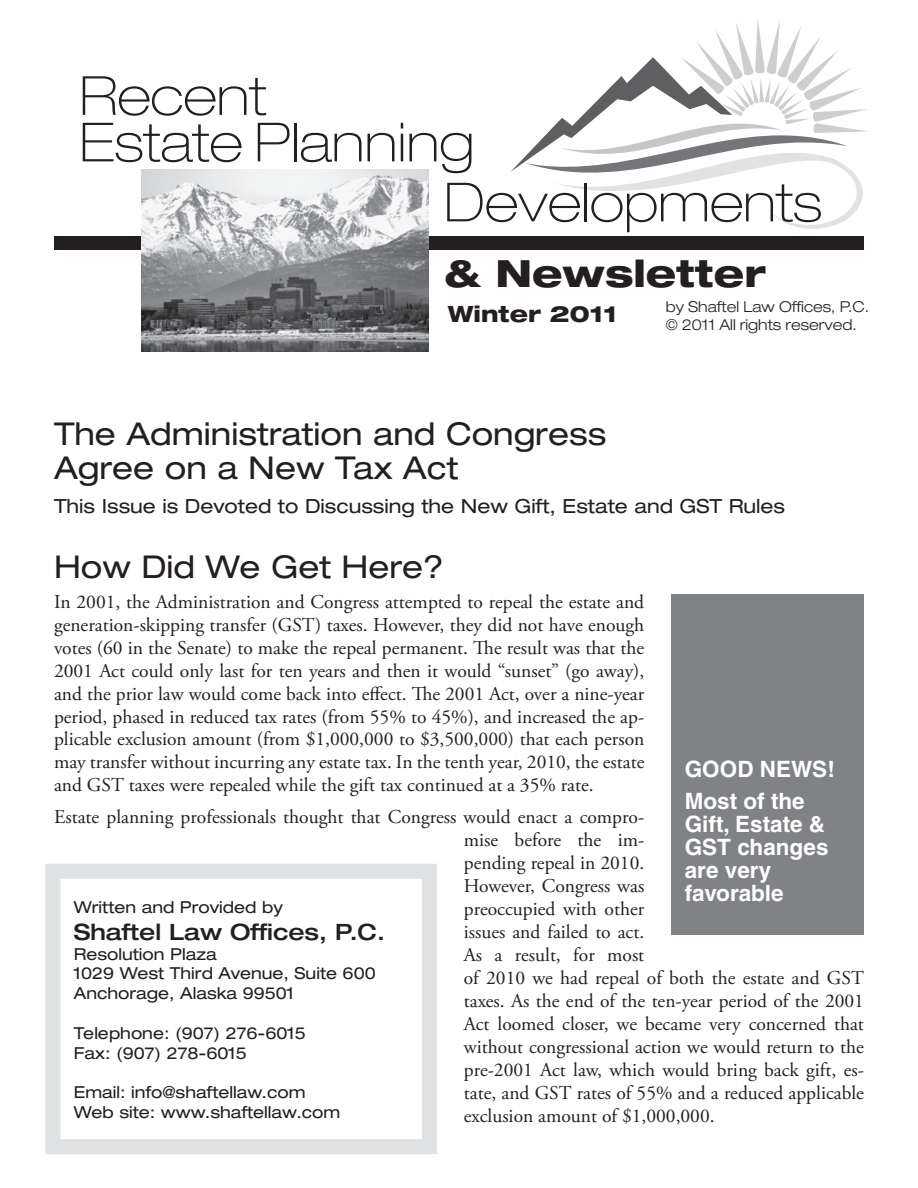
<style>
.page{position:relative;width:918px;height:1188px;background:#fff}
.page>*{position:absolute;margin:0;border:0;box-sizing:border-box;transform-origin:0 0}
.t1{font:100 expanded 54px/46.5px "Helvetica Neue";color:#231f20}
.t2{font:800 expanded 37.5px "Helvetica Neue";color:#231f20}
.t3{font:expanded 31.5px/34.5px "Helvetica Neue";color:#231f20}
.t4{font:700 22.5px/23px "Helvetica";color:#fff}
.t5{font:500 expanded 22.5px "Helvetica Neue";color:#231f20}
.t6{font:800 expanded 22.5px "Helvetica Neue";color:#231f20}
.t7{font:19.5px/23px "Adobe Garamond Pro";color:#231f20;text-align:justify}
.t8{font:expanded 19.5px "Helvetica Neue";color:#231f20}
.t9{font:expanded 16.5px/19.8px "Helvetica Neue";color:#231f20}
.t10{font:300 expanded 15px/18px "Helvetica Neue";color:#231f20}
</style>
<div class="page">
<svg style="left:511px;top:19px;width:356px;height:210px"></svg>
<div style="left:54px;top:236px;width:810px;height:14px;background:#231f20"></div>
<img style="left:142px;top:170px;width:287px;height:181px">
<div style="left:671px;top:594px;width:193px;height:341px;background:#808285"></div>
<div style="left:45px;top:864px;width:392px;height:290px;border:15px solid #e0e1e3"></div>
<h1 class="t1" style="left:80px;top:78px;width:396px">Recent<br>Estate Planning</h1>
<h1 class="t1" style="left:444px;top:184px;width:380px">Developments</h1>
<h2 class="t2" style="left:444px;top:260px;width:324px">&amp; Newsletter</h2>
<p class="t10" style="left:666px;top:299px;width:205px">by Shaftel Law Offices, P.C. © 2011 All rights reserved.</p>
<p class="t6" style="left:448px;top:306px;width:171px">Winter 2011</p>
<h3 class="t3" style="left:54px;top:419px;width:554px">The Administration and Congress<br>Agree on a New Tax Act</h3>
<p class="t8" style="left:54px;top:499px;width:733px">This Issue is Devoted to Discussing the New Gift, Estate and GST Rules</p>
<h3 class="t3" style="left:54px;top:553px;width:392px">How Did We Get Here?</h3>
<p class="t7" style="left:54px;top:592px;width:592px">In 2001, the Administration and Congress attempted to repeal the estate and generation-skipping transfer (GST) taxes. However, they did not have enough votes (60 in the Senate) to make the repeal permanent. The result was that the 2001 Act could only last for ten years and then it would “sunset” (go away), and the prior law would come back into effect. The 2001 Act, over a nine-year period, phased in reduced tax rates (from 55% to 45%), and increased the ap&shy;plicable exclusion amount (from $1,000,000 to $3,500,000) that each person may transfer without incurring any estate tax. In the tenth year, 2010, the estate and GST taxes were repealed while the gift tax continued at a 35% rate.</p>
<p class="t7" style="left:464px;top:807px;width:402px;text-align:left;text-indent:-410px">Estate planning professionals thought that Congress would enact a compro-<br>mise before the im-<br>pending repeal in 2010.<br>However, Congress was<br>preoccupied with other<br>issues and failed to act.<br>As a result, for most<br>of 2010 we had repeal of both the estate and GST taxes. As the end of the ten-year period of the 2001<br>Act loomed closer, we became very concerned that without congressional action we would return to the pre-2001 Act law, which would bring back gift, es&shy;tate, and GST rates of 55% and a reduced applicable exclusion amount of $1,000,000.</p>
<p class="t4" style="left:685px;top:756px;width:152px;line-height:32px">GOOD NEWS!<br>Most of the</p>
<p class="t4" style="left:685px;top:815px;width:145px">Gift, Estate &amp;<br>GST changes are very favorable</p>
<p class="t9" style="left:74px;top:899px;width:211px">Written and Provided by</p>
<p class="t5" style="left:74px;top:923px;width:313px">Shaftel Law Offices, P.C.</p>
<p class="t9" style="left:74px;top:945px;width:303px">Resolution Plaza<br>1029 West Third Avenue, Suite 600<br>Anchorage, Alaska 99501</p>
<p class="t9" style="left:74px;top:1025px;width:234px">Telephone: (907) 276-6015<br>Fax: (907) 278-6015</p>
<p class="t9" style="left:74px;top:1084px;width:268px">Email: info@shaftellaw.com<br>Web site: www.shaftellaw.com</p>
</div>
